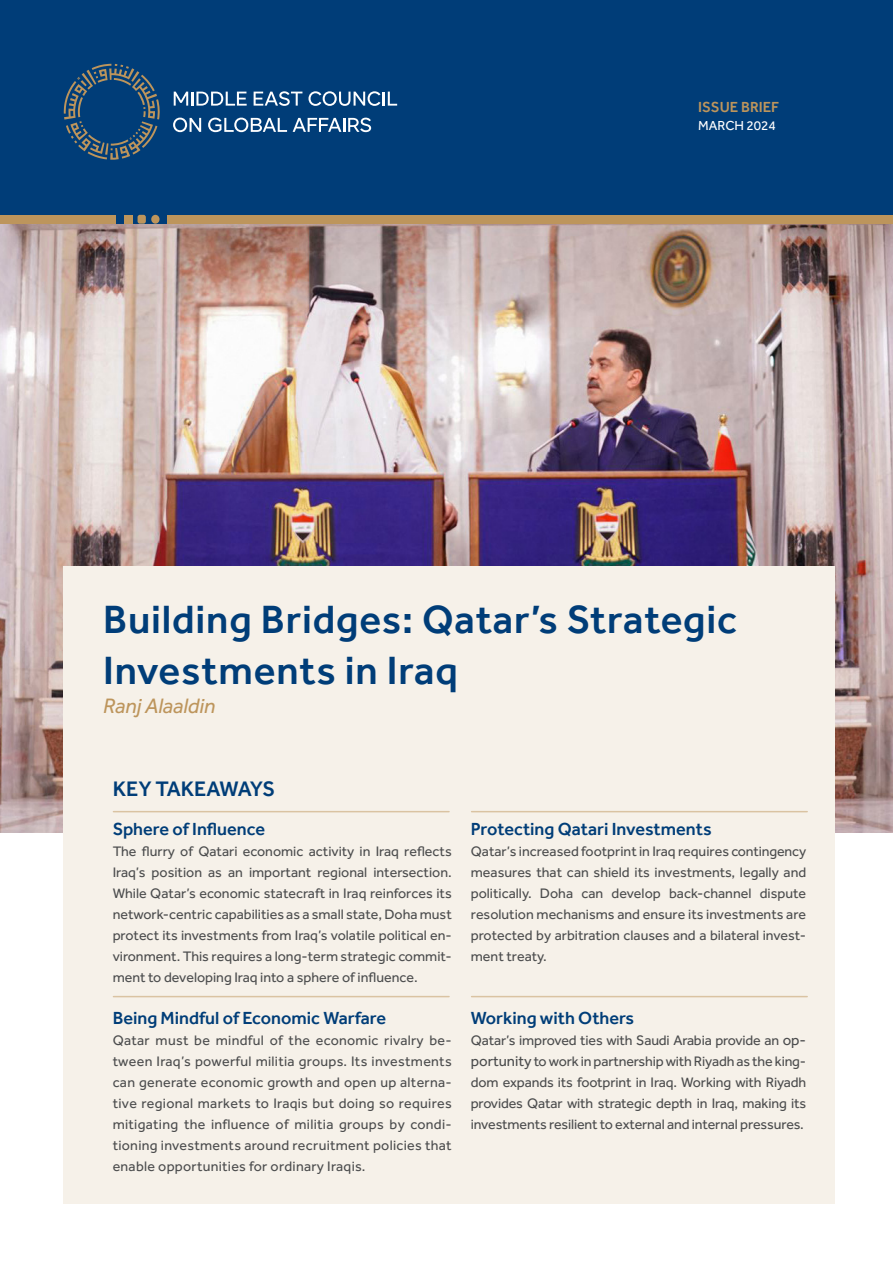
<style>
.page{position:relative;width:893px;height:1263px;background:#fff}
.page>*{position:absolute;margin:0;border:0;box-sizing:border-box;transform-origin:0 0}
.t1{font:500 40.5px/51px "Effra";letter-spacing:.02em;color:#003d78}
.t2{font:italic 21.6px "Effra";color:#bd955c}
.t3{font:500 21.6px "Effra";letter-spacing:-.01em;color:#003d78}
.t4{font:500 18px "Effra";color:#003d78}
.t5{font:500 15px "Effra";color:#bd955c}
.t6{font:14.25px/21px "Effra";color:#4b4c4d;text-align:justify}
.t7{font:13.5px "Effra";color:#fff}
.s1{font-size:15px}
</style>
<div class="page">
<img style="left:0;top:224px;width:893px;height:609px">
<div style="left:64px;top:566px;width:771px;height:637px;background:#f6f1e9"></div>
<div style="left:0;top:0;width:893px;height:224px;background:#003d78"></div>
<svg style="left:174px;top:92px;width:73px;height:14px"></svg>
<svg style="left:254px;top:91px;width:48px;height:15px"></svg>
<svg style="left:308px;top:91px;width:89px;height:15px"></svg>
<svg style="left:173px;top:118px;width:28px;height:14px"></svg>
<svg style="left:208px;top:118px;width:79px;height:14px"></svg>
<svg style="left:293px;top:118px;width:78px;height:14px"></svg>
<svg style="left:64px;top:64px;width:96px;height:96px"></svg>
<div style="left:168px;top:215px;width:725px;height:9px;background:#bd955c"></div>
<div style="left:0;top:215px;width:116px;height:9px;background:#bd955c"></div>
<div style="left:124px;top:215px;width:8px;height:9px;background:#bd955c"></div>
<div style="left:151px;top:215px;width:9px;height:9px;background:#bd955c;border-radius:50%"></div>
<div style="left:138px;top:215px;width:8px;height:9px;background:#bd955c;border-radius:2px"></div>
<hr style="left:472px;top:811px;width:335px;height:1px;background:#dac3a2">
<hr style="left:113px;top:811px;width:336px;height:1px;background:#dac3a2">
<hr style="left:113px;top:996px;width:336px;height:1px;background:#dac3a2">
<hr style="left:472px;top:996px;width:335px;height:1px;background:#dac3a2">
<p class="t5" style="left:698px;top:98px;width:83px">ISSUE BRIEF</p>
<p class="t7" style="left:698px;top:118px;width:79px">MARCH 2024</p>
<p class="t1" style="left:103px;top:593px;width:636px">Building Bridges: Qatar’s Strategic<br>Investments in Iraq</p>
<p class="t2" style="left:103px;top:693px;width:114px">Ranj Alaaldin</p>
<p class="t3" style="left:113px;top:776px;width:164px">KEY TAKEAWAYS</p>
<p class="t4" style="left:113px;top:818px;width:154px">Sphere of Influence</p>
<p class="t6" style="left:113px;top:840px;width:341px">The flurry of Qatari economic activity in Iraq reflects Iraq’s position as an important regional intersection.<br>While Qatar’s economic statecraft in Iraq reinforces its network-centric capabilities as a small state, Doha must protect its investments from Iraq’s volatile political en&shy;vironment. This requires a long-term strategic commit&shy;ment to developing Iraq into a sphere of influence.</p>
<p class="t4" style="left:113px;top:1007px;width:275px">Being Mindful of Economic Warfare</p>
<p class="t6" style="left:113px;top:1029px;width:341px">Qatar must be mindful of the economic rivalry be&shy;tween Iraq’s powerful militia groups. Its investments can generate economic growth and open up alterna&shy;tive regional markets to Iraqis but doing so requires mitigating the influence of militia groups by condi&shy;tioning investments around recruitment policies that enable opportunities for ordinary Iraqis.</p>
<p class="t4" style="left:471px;top:818px;width:242px">Protecting Qatari Investments</p>
<p class="t6" style="left:471px;top:840px;width:337px">Qatar’s increased footprint in Iraq requires contingency measures that can shield its investments, legally and politically. Doha can develop back-channel dispute resolution mechanisms and ensure its investments are protected by arbitration clauses and a bilateral invest&shy;ment treaty.</p>
<p class="t4" style="left:471px;top:1007px;width:165px">Working with Others</p>
<p class="t6" style="left:471px;top:1029px;width:337px">Qatar’s improved ties with Saudi Arabia provide an <span class="s1">op&shy;portunity</span> to work in partnership with Riyadh as the king&shy;dom expands its footprint in Iraq. Working with Riyadh provides Qatar with strategic depth in Iraq, making its investments resilient to external and internal pressures.</p>
</div>
